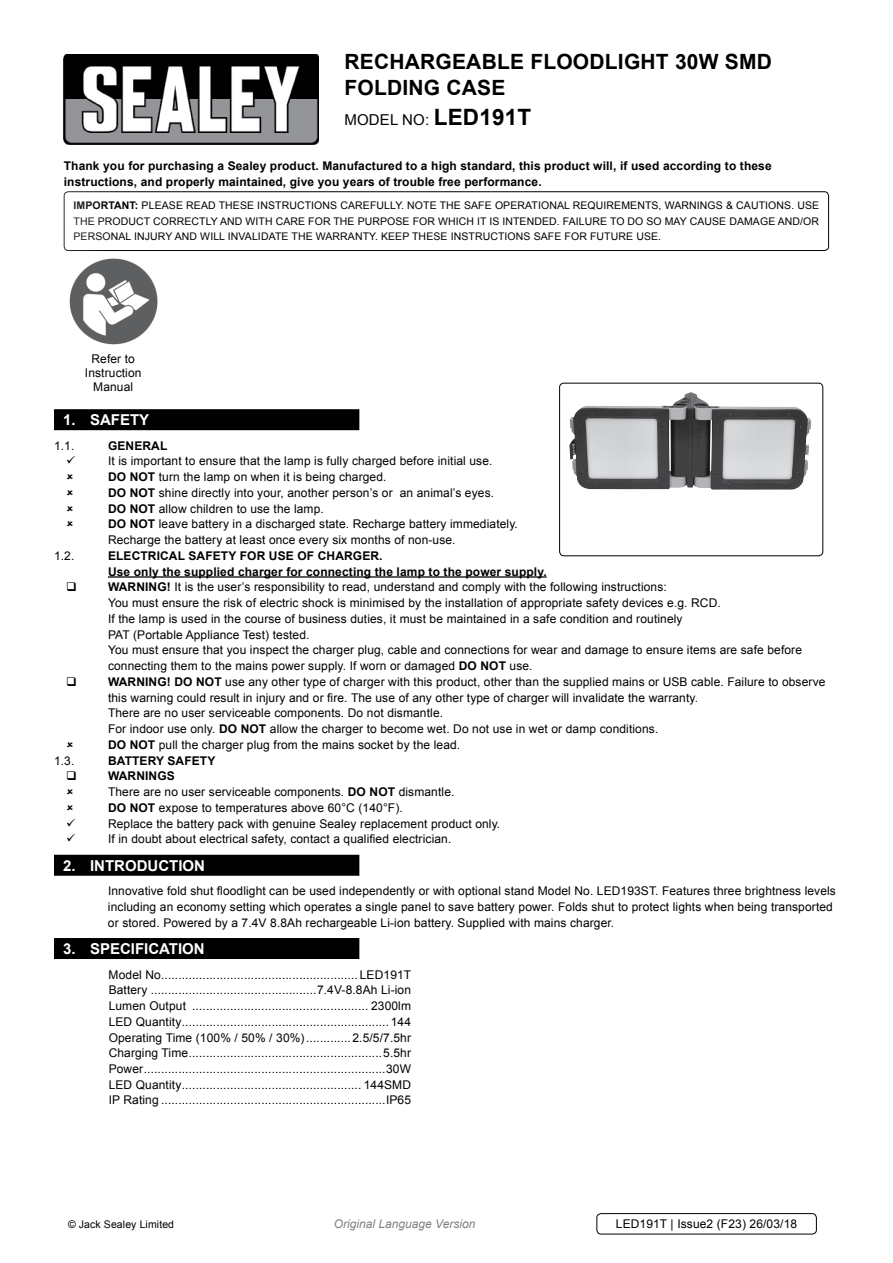
<style>
.page{position:relative;width:893px;height:1263px;background:#fff}
.page>*{position:absolute;margin:0;border:0;box-sizing:border-box;transform-origin:0 0}
.t1{font:700 22.5px "Arial";color:#000}
.t2{font:700 21px/25.2px "Arial";letter-spacing:.01em;color:#000}
.t3{font:700 15px "Arial";color:#fff}
.t4{font:15px "Arial";letter-spacing:.01em;color:#000}
.t5{font:12px/15.8px "Arial";letter-spacing:.01em;color:#000}
.t6{font:700 12px/15.8px "Arial";letter-spacing:.01em;color:#000}
.t7{font:italic 12px "Arial";color:#808285}
.t8{font:10.5px/15.8px "Arial";letter-spacing:.01em;color:#000;text-align:justify}
.s1{font-weight:700;font-size:22.5px}
.s2{font-weight:700}
</style>
<div class="page">
<img style="left:64px;top:54px;width:254px;height:90px">
<div style="left:64px;top:191px;width:765px;height:60px;border:1px solid #000;border-radius:4px"></div>
<div style="left:54px;top:409px;width:305px;height:21px;background:#000"></div>
<hr style="left:108px;top:576px;width:439px;height:2px;background:#000">
<div style="left:54px;top:855px;width:305px;height:21px;background:#000"></div>
<div style="left:54px;top:938px;width:305px;height:21px;background:#000"></div>
<div style="left:596px;top:1213px;width:221px;height:21px;border:1px solid #000;border-radius:4px"></div>
<img style="left:69px;top:258px;width:89px;height:87px">
<img style="left:569px;top:392px;width:242px;height:98px">
<div style="left:559px;top:383px;width:264px;height:173px;border:1px solid #000;border-radius:4px"></div>
<h2 class="t2" style="left:344px;top:50px;width:426px">rechargeable Floodlight 30w SMD<br>Folding Case</h2>
<p class="t4" style="left:344px;top:109px;width:105px">model no: <span class="s1">LED</span></p>
<h1 class="t1" style="left:479px;top:102px;width:53px">191T</h1>
<p class="t6" style="left:64px;top:159px;width:709px">Thank you for purchasing a Sealey product. Manufactured to a high standard, this product will, if used according to these instructions, and properly maintained, give you years of trouble free performance.</p>
<p class="t8" style="left:74px;top:197px;width:747px"><span class="s2">IMPORTANT:</span> PLEASE READ THESE INSTRUCTIONS CAREFULLY. NOTE THE SAFE OPERATIONAL REQUIREMENTS, WARNINGS &amp; CAUTIONS. USE THE PRODUCT CORRECTLY AND WITH CARE FOR THE PURPOSE FOR WHICH IT IS INTENDED. FAILURE TO DO SO MAY CAUSE DAMAGE AND/OR PERSONAL INJURY AND WILL INVALIDATE THE WARRANTY. KEEP THESE INSTRUCTIONS SAFE FOR FUTURE USE.</p>
<p class="t5" style="left:85px;top:351px;width:58px;line-height:14.4px;text-align:center">Refer to<br>Instruction<br>Manual</p>
<p class="t3" style="left:63px;top:410px;width:88px">1. SAFETY</p>
<p class="t5" style="left:54px;top:438px;width:22px">1.1.</p>
<p class="t6" style="left:108px;top:438px;width:10px">GENERAL</p>
<p class="t5" style="left:108px;top:453px;width:386px">It is important to ensure that the lamp is fully charged before initial use.</p>
<p class="t6" style="left:108px;top:469px;width:31px">DO NOT</p>
<p class="t5" style="left:159px;top:469px;width:229px">turn the lamp on when it is being charged.</p>
<p class="t6" style="left:108px;top:485px;width:31px">DO NOT</p>
<p class="t5" style="left:159px;top:485px;width:337px">shine directly into your, another person’s or an animal’s eyes.</p>
<p class="t6" style="left:108px;top:501px;width:31px">DO NOT</p>
<p class="t5" style="left:159px;top:501px;width:167px">allow children to use the lamp.</p>
<p class="t6" style="left:108px;top:517px;width:31px">DO NOT</p>
<p class="t5" style="left:108px;top:516px;width:411px;text-indent:51px">leave battery in a discharged state. Recharge battery immediately.<br>Recharge the battery at least once every six months of non-use.</p>
<p class="t5" style="left:54px;top:548px;width:22px">1.2.</p>
<p class="t6" style="left:108px;top:548px;width:9px">ELECTRICAL</p>
<p class="t6" style="left:188px;top:548px;width:139px">SAFETY FOR USE OF CHARGER</p>
<p class="t6" style="left:108px;top:548px;width:440px;text-indent:271px">.<br>Use only the supplied charger for connecting the lamp to the power supply.<br>WARNING</p>
<p class="t5" style="left:108px;top:579px;width:696px;text-indent:59px"><span class="s2">!</span> It is the user’s responsibility to read, understand and comply with the following instructions:<br>You must ensure the risk of electric shock is minimised by the installation of appropriate safety devices e.g. RCD.<br>If the lamp is used in the course of business duties, it must be maintained in a safe condition and routinely<br>PAT (Portable Appliance Test) tested.<br>You must ensure that you inspect the charger plug, cable and connections for wear and damage to ensure items are safe before connecting them to the mains power supply. If worn or damaged <span class="s2">DO NOT</span></p>
<p class="t5" style="left:510px;top:658px;width:25px">use.</p>
<p class="t6" style="left:108px;top:674px;width:10px">WARNING</p>
<p class="t6" style="left:167px;top:674px;width:39px">!DO NOT</p>
<p class="t5" style="left:108px;top:674px;width:719px;text-indent:117px">use any other type of charger with this product, other than the supplied mains or USB cable. Failure to observe this warning could result in injury and or fire. The use of any other type of charger will invalidate the warranty.<br>There are no user serviceable components. Do not dismantle.<br>For indoor use only. <span class="s2">DO NOT</span></p>
<p class="t5" style="left:270px;top:721px;width:390px">allow the charger to become wet. Do not use in wet or damp conditions.</p>
<p class="t6" style="left:108px;top:737px;width:31px">DO NOT</p>
<p class="t5" style="left:159px;top:737px;width:303px">pull the charger plug from the mains socket by the lead.</p>
<p class="t5" style="left:54px;top:753px;width:22px">1.3.</p>
<p class="t6" style="left:108px;top:753px;width:9px">BATTER</p>
<p class="t6" style="left:156px;top:753px;width:61px">Y SAFETY</p>
<p class="t6" style="left:108px;top:769px;width:10px">WARNING</p>
<p class="t5" style="left:108px;top:768px;width:271px;text-indent:59px"><span class="s2">S<br></span>There are no user serviceable components. <span class="s2">DO NOT</span></p>
<p class="t5" style="left:399px;top:784px;width:57px">dismantle.</p>
<p class="t5" style="left:108px;top:800px;width:394px;text-indent:51px">expose to temperatures above 60°C (140°F).<br>Replace the battery pack with genuine Sealey replacement product only.<br>If in doubt about electrical safety, contact a qualified electrician.</p>
<p class="t3" style="left:63px;top:855px;width:143px">2. introduction</p>
<p class="t5" style="left:108px;top:883px;width:729px">Innovative fold shut floodlight can be used independently or with optional stand Model No. LED193ST. Features three brightness levels including an economy setting which operates a single panel to save battery power. Folds shut to protect lights when being transported or stored. Powered by a 7.4V 8.8Ah rechargeable Li-ion battery. Supplied with mains charger.</p>
<p class="t3" style="left:63px;top:938px;width:143px">3. Specification</p>
<p class="t5" style="left:109px;top:966px;width:304px;text-align:justify">Model No......................................................... LED191T Battery ................................................7.4V-8.8Ah Li-ion Lumen Output ................................................... 2300lm LED</p>
<p class="t6" style="left:108px;top:800px;width:31px">DO NOT</p>
<p class="t5" style="left:109px;top:1014px;width:304px;text-align:justify;text-indent:27px">Quantity............................................................ 144<br>Operating Time (100% / 50% / 30%).............2.5/5/7.5hr Charging Time........................................................5.5hr Power......................................................................30W LED</p>
<p class="t5" style="left:109px;top:1077px;width:304px;text-indent:27px">Quantity.................................................... 144SMD<br>IP Rating .................................................................IP65</p>
<p class="t8" style="left:68px;top:1217px;width:108px">© Jack Sealey Limited</p>
<p class="t7" style="left:334px;top:1216px;width:143px">Original Language Version</p>
<p class="t5" style="left:616px;top:1216px;width:183px">LED191T | Issue2 (F23) 26/03/18</p>
</div>
